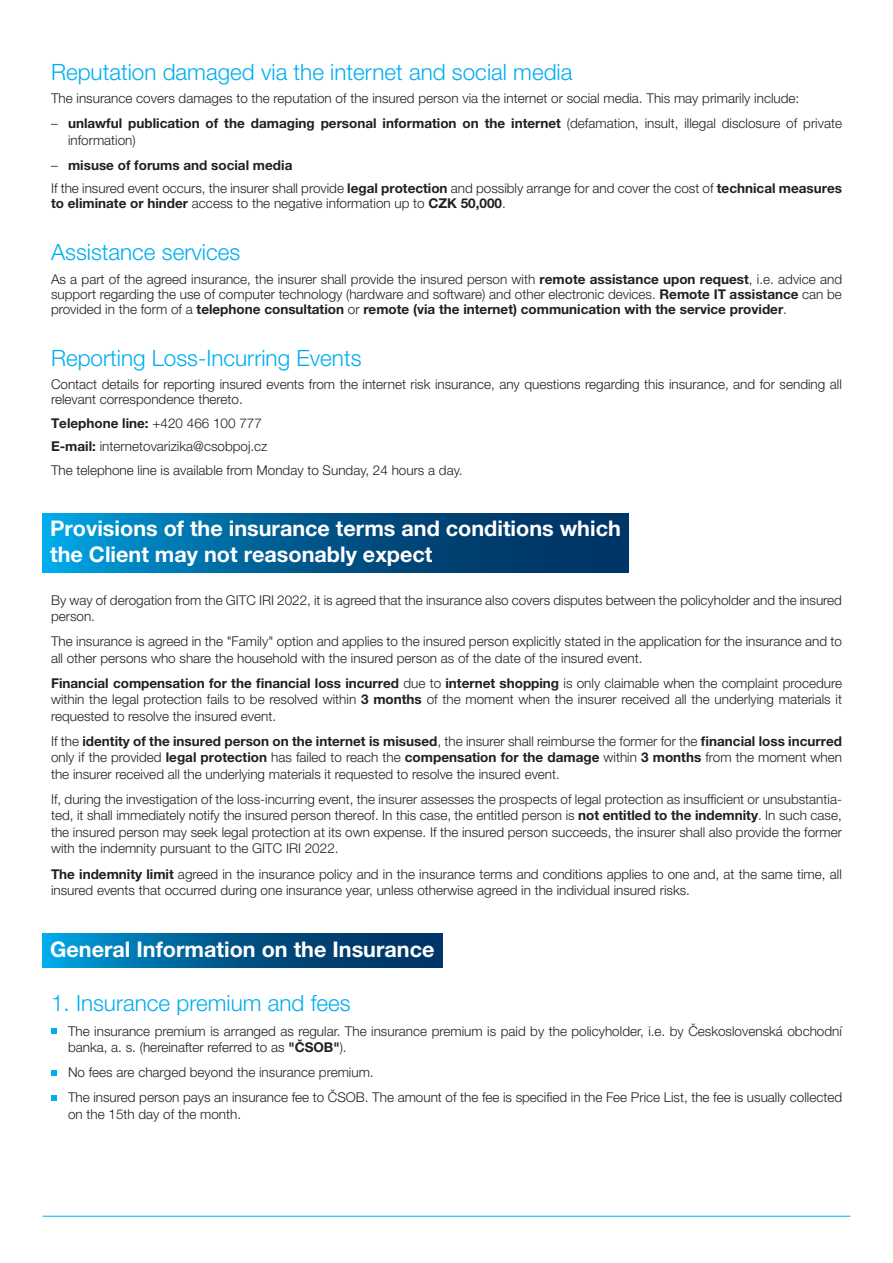
<style>
.page{position:relative;width:893px;height:1263px;background:#fff}
.page>*{position:absolute;margin:0;border:0;box-sizing:border-box;transform-origin:0 0}
.t1{font:300 22.5px "Helvetica Neue LT Pro";color:#00aeef}
.t2{font:700 21.6px/26px "Helvetica Neue LT Pro";color:#fff}
.t3{font:300 13.5px/16.5px "Helvetica Neue LT Pro";color:#231f20}
.t4{font:700 13.5px/16.5px "Helvetica Neue LT Pro";color:#231f20}
.s1{font-weight:300}
.s2{font-weight:700}
</style>
<div class="page">
<hr style="left:43px;top:1216px;width:807px;height:1px;background:#00aeef">
<svg style="left:51px;top:1028px;width:6px;height:6px"></svg>
<svg style="left:51px;top:1070px;width:6px;height:5px"></svg>
<svg style="left:51px;top:1095px;width:6px;height:5px"></svg>
<svg style="left:43px;top:513px;width:585px;height:59px;background:#005c91"></svg>
<svg style="left:43px;top:934px;width:399px;height:33px;background:#005c91"></svg>
<h1 class="t1" style="left:51px;top:58px;width:523px">Reputation damaged via the internet and social media</h1>
<p class="t3" style="left:51px;top:90px;width:750px">The insurance covers damages to the reputation of the insured person via the internet or social media. This may primarily include:</p>
<p class="t4" style="left:68px;top:115px;width:775px;text-indent:-17px"><span class="s1">–</span> unlawful publication of the damaging personal information on the internet <span class="s1">(defamation, insult, illegal disclosure of private information)</span></p>
<p class="t3" style="left:51px;top:153px;width:792px;line-height:23.5px">– <span class="s2">misuse of forums and social media<br></span>If the insured event occurs, the insurer shall provide <span class="s2">legal protection</span> and possibly arrange for and cover the cost of <span class="s2">technical measures</span></p>
<p class="t3" style="left:51px;top:195px;width:456px"><span class="s2">to eliminate or hinder</span> access to the negative information up to <span class="s2">CZK 50,000</span>.</p>
<h1 class="t1" style="left:51px;top:239px;width:191px">Assistance services</h1>
<p class="t3" style="left:51px;top:271px;width:792px;line-height:15px;text-align:justify">As a part of the agreed insurance, the insurer shall provide the insured person with <span class="s2">remote assistance upon request</span>, i.e. advice and support regarding the use of computer technology (hardware and software) and other electronic devices. <span class="s2">Remote IT assistance</span> can be provided in the form of a <span class="s2">telephone consultation</span> or <span class="s2">remote (via the internet) communication with the service provider</span>.</p>
<h1 class="t1" style="left:51px;top:344px;width:312px">Reporting Loss-Incurring Events</h1>
<p class="t3" style="left:51px;top:377px;width:792px;line-height:15px">Contact details for reporting insured events from the internet risk insurance, any questions regarding this insurance, and for sending all relevant correspondence thereto.</p>
<p class="t3" style="left:51px;top:411px;width:413px;line-height:23.5px"><span class="s2">Telephone line:</span> +420 466 100 777<br><span class="s2">E-mail:</span> internetovarizika@csobpoj.cz<br>The telephone line is available from Monday to Sunday, 24 hours a day.</p>
<h2 class="t2" style="left:50px;top:515px;width:572px">Provisions of the insurance terms and conditions which the Client may not reasonably expect</h2>
<p class="t3" style="left:51px;top:592px;width:792px">By way of derogation from the GITC IRI 2022, it is agreed that the insurance also covers disputes between the policyholder and the insured person.</p>
<p class="t3" style="left:51px;top:633px;width:792px">The insurance is agreed in the "Family" option and applies to the insured person explicitly stated in the application for the insurance and to all other persons who share the household with the insured person as of the date of the insured event.</p>
<p class="t3" style="left:51px;top:675px;width:792px;text-align:justify"><span class="s2">Financial compensation for the financial loss incurred</span> due to <span class="s2">internet shopping</span> is only claimable when the complaint procedure within the legal protection fails to be resolved within <span class="s2">3 months</span> of the moment when the insurer received all the underlying materials it requested to resolve the insured event.</p>
<p class="t3" style="left:51px;top:733px;width:792px;text-align:justify">If the <span class="s2">identity of the insured person on the internet is misused</span>, the insurer shall reimburse the former for the <span class="s2">financial loss incurred </span>only if the provided <span class="s2">legal protection</span> has failed to reach the <span class="s2">compensation for the damage</span> within <span class="s2">3 months</span> from the moment when the insurer received all the underlying materials it requested to resolve the insured event.</p>
<p class="t3" style="left:51px;top:791px;width:792px;text-align:justify">If, during the investigation of the loss-incurring event, the insurer assesses the prospects of legal protection as insufficient or unsubstantia&shy;ted, it shall immediately notify the insured person thereof. In this case, the entitled person is <span class="s2">not entitled to the indemnity</span>. In such case, the insured person may seek legal protection at its own expense. If the insured person succeeds, the insurer shall also provide the former with the indemnity pursuant to the GITC IRI 2022.</p>
<p class="t3" style="left:51px;top:865px;width:792px"><span class="s2">The indemnity limit</span> agreed in the insurance policy and in the insurance terms and conditions applies to one and, at the same time, all insured events that occurred during one insurance year, unless otherwise agreed in the individual insured risks.</p>
<h2 class="t2" style="left:50px;top:935px;width:386px">General Information on the Insurance</h2>
<h1 class="t1" style="left:51px;top:989px;width:301px">1. Insurance premium and fees</h1>
<p class="t3" style="left:68px;top:1022px;width:775px">The insurance premium is arranged as regular. The insurance premium is paid by the policyholder, i.e. by Československá obchodní banka, a. s. (hereinafter referred to as <span class="s2">"ČSOB"</span>).</p>
<p class="t3" style="left:68px;top:1059px;width:775px;line-height:25px">No fees are charged beyond the insurance premium.<br>The insured person pays an insurance fee to ČSOB. The amount of the fee is specified in the Fee Price List, the fee is usually collected</p>
<p class="t3" style="left:68px;top:1105px;width:175px">on the 15th day of the month.</p>
</div>
